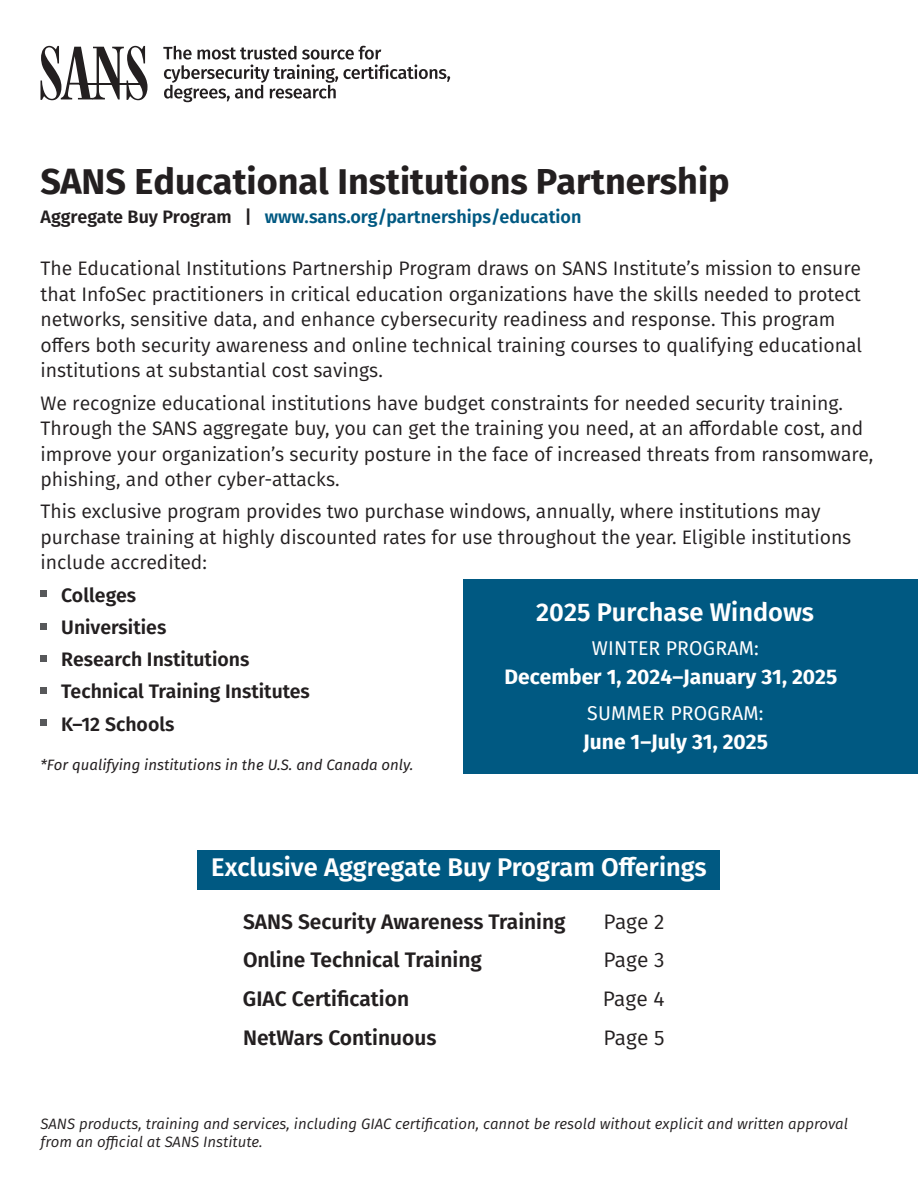
<style>
.page{position:relative;width:918px;height:1188px;background:#fff}
.page>*{position:absolute;margin:0;border:0;box-sizing:border-box;transform-origin:0 0}
.t1{font:700 36px "Fira Sans";color:#231f20}
.t2{font:600 25.5px "Fira Sans";color:#fff}
.t3{font:600 21px "Fira Sans";color:#231f20}
.t4{font:700 21px "Fira Sans";color:#fff}
.t5{font:21px "Fira Sans";color:#231f20}
.t6{font:19.5px/25.5px "Fira Sans";color:#231f20}
.t7{font:600 19.5px/32.2px "Fira Sans";color:#231f20}
.t8{font:19.5px "Fira Sans";letter-spacing:.01em;color:#fff}
.t9{font:600 18px "Fira Sans";color:#005982}
.t10{font:italic 15px/18px "Fira Sans";color:#231f20}
.t11{font:italic 15px "Fira Sans";color:#231f20}
.s1{color:#231f20}
</style>
<div class="page">
<div style="left:40px;top:591px;width:7px;height:6px;background:#57585a"></div>
<div style="left:40px;top:623px;width:7px;height:6px;background:#57585a"></div>
<div style="left:40px;top:655px;width:7px;height:7px;background:#57585a"></div>
<div style="left:40px;top:687px;width:7px;height:7px;background:#57585a"></div>
<div style="left:40px;top:720px;width:7px;height:6px;background:#57585a"></div>
<div style="left:198px;top:850px;width:522px;height:40px;background:#005982"></div>
<svg style="left:40px;top:46px;width:108px;height:54px"></svg>
<hr style="left:80px;top:83px;width:65px;height:2px;background:#231f20">
<svg style="left:163px;top:46px;width:287px;height:56px"></svg>
<div style="left:463px;top:579px;width:455px;height:194px;background:#005982"></div>
<h1 class="t1" style="left:40px;top:152px;width:691px">SANS Educational Institutions Partnership</h1>
<p class="t9" style="left:40px;top:202px;width:542px"><span class="s1">Aggregate Buy Program |</span> www.sans.org/partnerships/education</p>
<p class="t6" style="left:40px;top:255px;width:823px">The Educational Institutions Partnership Program draws on SANS Institute’s mission to ensure that InfoSec practitioners in critical education organizations have the skills needed to protect networks, sensitive data, and enhance cybersecurity readiness and response. This program offers both security awareness and online technical training courses to qualifying educational institutions at substantial cost savings.</p>
<p class="t6" style="left:40px;top:390px;width:835px">We recognize educational institutions have budget constraints for needed security training.<br>Through the SANS aggregate buy, you can get the training you need, at an affordable cost, and improve your organization’s security posture in the face of increased threats from ransomware, phishing, and other cyber-attacks.</p>
<p class="t6" style="left:40px;top:498px;width:812px">This exclusive program provides two purchase windows, annually, where institutions may purchase training at highly discounted rates for use throughout the year. Eligible institutions include accredited:</p>
<p class="t7" style="left:61px;top:577px;width:250px">Colleges<br>Universities<br>Research Institutions<br>Technical Training Institutes<br>K–12 Schools</p>
<p class="t11" style="left:40px;top:754px;width:374px">*For qualifying institutions in the U.S. and Canada only.</p>
<h2 class="t2" style="left:536px;top:591px;width:279px">2025 Purchase Windows</h2>
<p class="t8" style="left:592px;top:634px;width:168px">WINTER PROGRAM:</p>
<p class="t4" style="left:505px;top:659px;width:334px">December 1, 2024–January 31, 2025</p>
<p class="t8" style="left:587px;top:698px;width:178px">SUMMER PROGRAM:</p>
<p class="t4" style="left:583px;top:724px;width:186px">June 1–July 31, 2025</p>
<h2 class="t2" style="left:211px;top:847px;width:497px">Exclusive Aggregate Buy Program Offerings</h2>
<p class="t3" style="left:243px;top:904px;width:324px">SANS Security Awareness Training</p>
<p class="t5" style="left:604px;top:906px;width:62px">Page 2</p>
<p class="t3" style="left:243px;top:943px;width:240px">Online Technical Training</p>
<p class="t5" style="left:604px;top:945px;width:62px">Page 3</p>
<p class="t3" style="left:243px;top:982px;width:168px">GIAC Certification</p>
<p class="t5" style="left:603px;top:984px;width:63px">Page 4</p>
<p class="t3" style="left:243px;top:1021px;width:195px">NetWars Continuous</p>
<p class="t5" style="left:604px;top:1023px;width:62px">Page 5</p>
<p class="t10" style="left:40px;top:1114px;width:809px">SANS products, training and services, including GIAC certification, cannot be resold without explicit and written approval from an official at SANS Institute.</p>
</div>
